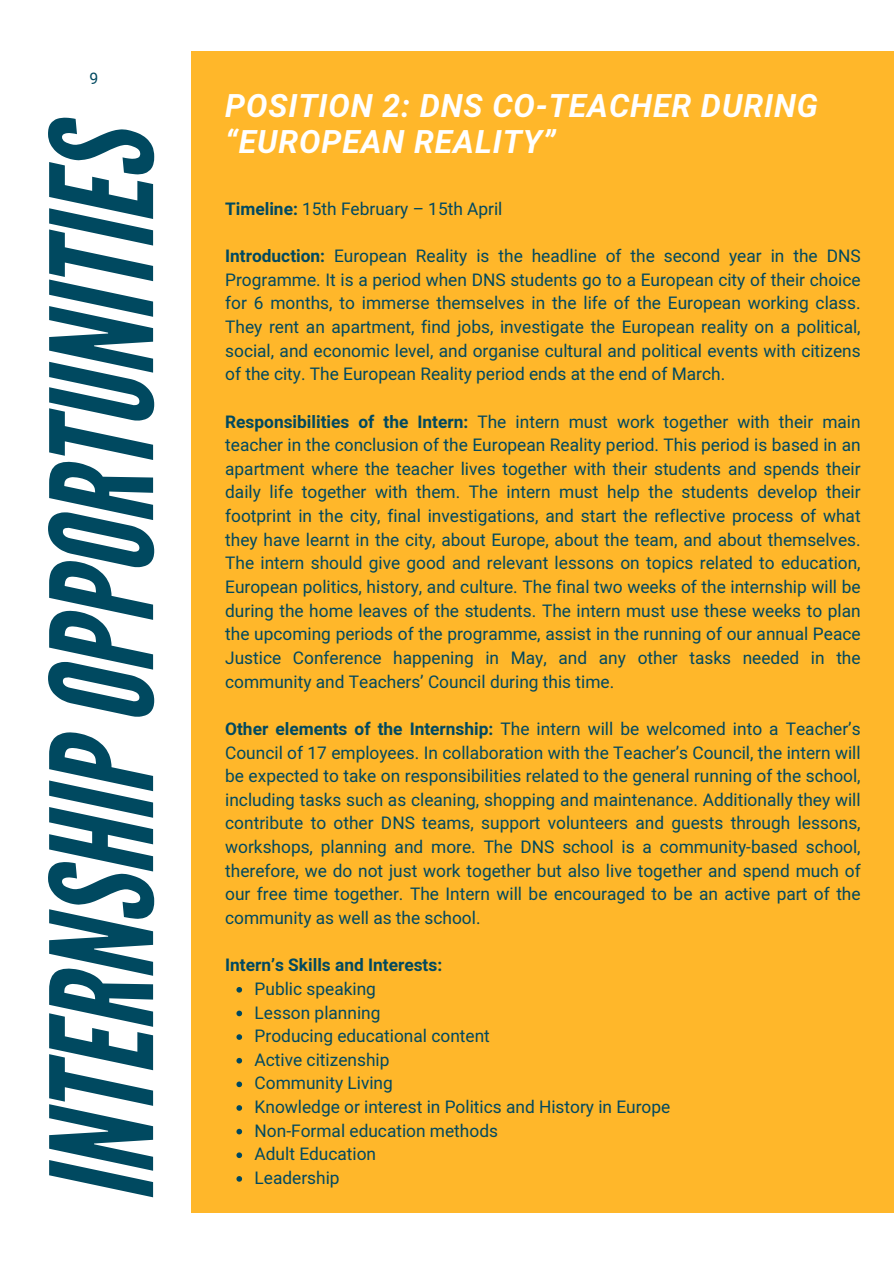
<style>
.page{position:relative;width:894px;height:1264px;background:#fff}
.page>*{position:absolute;margin:0;border:0;box-sizing:border-box;transform-origin:0 0}
.t1{font:italic 141.3px "League Gothic";color:#004960}
.t2{font:italic 700 31.8px/35.8px "Mardoto";letter-spacing:.03em;color:#fff}
.t3{font:17.25px/23.7px "Mardoto";color:#004960;text-align:justify}
.t4{font:700 17.25px "Mardoto";color:#004960}
.t5{font:15.75px "Mardoto";color:#004960}
.s1{font-weight:700}
</style>
<div class="page">
<div style="left:191px;top:51px;width:702px;height:1161px;background:#ffb72a"></div>
<svg style="left:236px;top:987px;width:6px;height:5px"></svg>
<svg style="left:236px;top:1010px;width:6px;height:6px"></svg>
<svg style="left:236px;top:1034px;width:6px;height:5px"></svg>
<svg style="left:236px;top:1057px;width:6px;height:6px"></svg>
<svg style="left:236px;top:1081px;width:6px;height:6px"></svg>
<svg style="left:236px;top:1105px;width:6px;height:5px"></svg>
<svg style="left:236px;top:1128px;width:6px;height:6px"></svg>
<svg style="left:236px;top:1152px;width:6px;height:6px"></svg>
<svg style="left:236px;top:1176px;width:6px;height:5px"></svg>
<h1 class="t5" style="left:89px;top:70px;width:10px">9</h1>
<p class="t1" style="left:21px;top:1202px;width:1086px;rotate:-90deg">INTERNSHIP OPPORTUNITIES</p>
<p class="t2" style="left:225px;top:89px;width:594px">POSITION 2: DNS CO-TEACHER DURING “EUROPEAN REALITY”</p>
<p class="t3" style="left:225px;top:197px;width:279px"><span class="s1">Timeline:</span> 15th February – 15th April</p>
<h2 class="t3" style="left:225px;top:244px;width:636px"><span class="s1">Introduction:</span> European Reality is the headline of the second year in the DNS Programme. It is a period when DNS students go to a European city of their choice for 6 months, to immerse themselves in the life of the European working class.<br>They rent an apartment, find jobs, investigate the European reality on a political, social, and economic level, and organise cultural and political events with citizens of the city. The European Reality period ends at the end of March.</h2>
<p class="t3" style="left:225px;top:410px;width:636px"><span class="s1">Responsibilities of the Intern:</span> The intern must work together with their main teacher in the conclusion of the European Reality period. This period is based in an apartment where the teacher lives together with their students and spends their daily life together with them. The intern must help the students develop their footprint in the city, final investigations, and start the reflective process of what they have learnt in the city, about Europe, about the team, and about themselves.<br>The intern should give good and relevant lessons on topics related to education, European politics, history, and culture. The final two weeks of the internship will be during the home leaves of the students. The intern must use these weeks to plan the upcoming periods of the programme, assist in the running of our annual Peace Justice Conference happening in May, and any other tasks needed in the community and Teachers’ Council during this time.</p>
<p class="t3" style="left:225px;top:717px;width:636px"><span class="s1">Other elements of the Internship:</span> The intern will be welcomed into a Teacher’s Council of 17 employees. In collaboration with the Teacher’s Council, the intern will be expected to take on responsibilities related to the general running of the school, including tasks such as cleaning, shopping and maintenance. Additionally they will contribute to other DNS teams, support volunteers and guests through lessons, workshops, planning and more. The DNS school is a community-based school, therefore, we do not just work together but also live together and spend much of our free time together. The Intern will be encouraged to be an active part of the community as well as the school.</p>
<p class="t4" style="left:225px;top:955px;width:218px">Intern’s Skills and Interests:</p>
<p class="t3" style="left:254px;top:977px;width:123px">Public speaking</p>
<h3 class="t3" style="left:254px;top:1000px;width:127px">Lesson planning</h3>
<p class="t3" style="left:254px;top:1024px;width:237px">Producing educational content</p>
<p class="t3" style="left:254px;top:1048px;width:136px">Active citizenship</p>
<p class="t3" style="left:254px;top:1071px;width:140px">Community Living</p>
<p class="t3" style="left:254px;top:1095px;width:417px">Knowledge or interest in Politics and History in Europe</p>
<p class="t3" style="left:254px;top:1118px;width:245px">Non-Formal education methods</p>
<p class="t3" style="left:254px;top:1142px;width:123px">Adult Education</p>
<p class="t3" style="left:254px;top:1166px;width:86px">Leadership</p>
</div>
